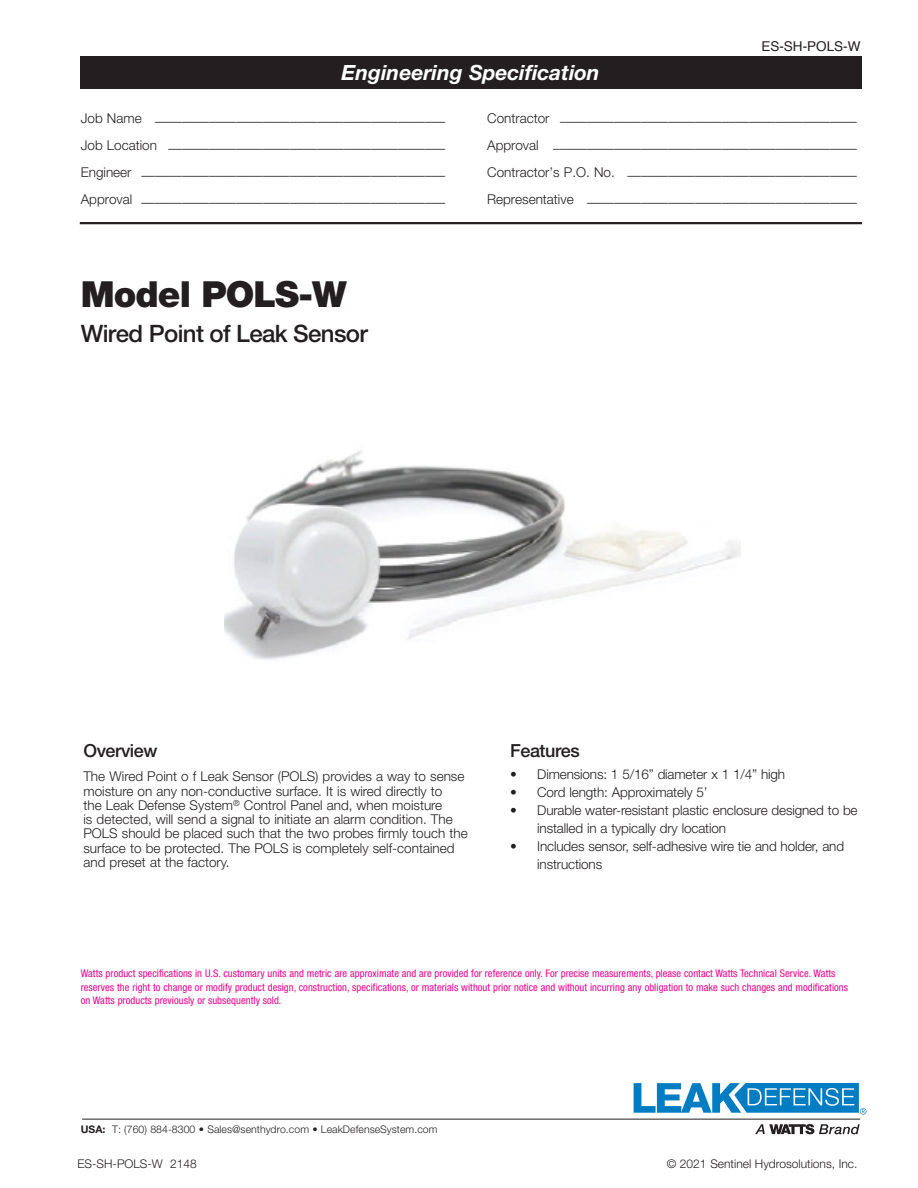
<style>
.page{position:relative;width:918px;height:1188px;background:#fff}
.page>*{position:absolute;margin:0;border:0;box-sizing:border-box;transform-origin:0 0}
._2_Head{font:900 36px "Helvetica Neue LT Std";letter-spacing:-.025em;color:#231f20}
._2_Head-2{font:500 24px "Helvetica Neue LT Std";letter-spacing:-.025em;color:#231f20}
.t1{font:italic 700 21px "Helvetica Neue LT Std";color:#fff}
._3_Head{font:500 18px "Helvetica Neue LT Std";letter-spacing:-.025em;color:#231f20}
.body{font:300 13.5px/14.2px "Helvetica Neue LT Std";color:#231f20}
.Sheet_Name{font:13.5px "Helvetica";color:#231f20}
.body-2{font:300 12px "Helvetica Neue LT Std";color:#231f20}
.Disclaimer{font:condensed 10.5px/13.2px "Helvetica Neue LT Std";letter-spacing:.005em;color:#ed028c}
.t2{font:300 10.5px "Helvetica Neue LT Std";letter-spacing:.005em;color:#231f20}
.s1{font-weight:700}
</style>
<div class="page">
<hr style="left:80px;top:222px;width:782px;height:2px;background:#231f20">
<div style="left:80px;top:57px;width:781px;height:32px;background:#231f20"></div>
<hr style="left:82px;top:1119px;width:778px;height:1px;background:#231f20">
<img style="left:225px;top:450px;width:516px;height:210px">
<svg style="left:634px;top:1083px;width:232px;height:32px"></svg>
<svg style="left:755px;top:1124px;width:105px;height:10px"></svg>
<p class="t1" style="left:341px;top:60px;width:260px">Engineering Specification</p>
<p class="Sheet_Name" style="left:761px;top:36px;width:101px">ES-SH-POLS-W</p>
<p class="body" style="left:81px;top:113px;width:366px">Job Name –––––––––––––––––––––––––––––––––––––––––––</p>
<p class="body" style="left:487px;top:113px;width:371px">Contractor ––––––––––––––––––––––––––––––––––––––––––––</p>
<p class="body" style="left:81px;top:141px;width:366px">Job Location –––––––––––––––––––––––––––––––––––––––––</p>
<p class="body" style="left:487px;top:141px;width:371px">Approval –––––––––––––––––––––––––––––––––––––––––––––</p>
<p class="body" style="left:81px;top:168px;width:366px">Engineer –––––––––––––––––––––––––––––––––––––––––––––</p>
<p class="body" style="left:487px;top:168px;width:371px">Contractor’s P.O. No. ––––––––––––––––––––––––––––––––––</p>
<p class="body" style="left:81px;top:195px;width:366px">Approval –––––––––––––––––––––––––––––––––––––––––––––</p>
<p class="body" style="left:487px;top:195px;width:371px">Representative ––––––––––––––––––––––––––––––––––––––––</p>
<p class="_2_Head" style="left:81px;top:273px;width:268px">Model POLS-W</p>
<p class="_2_Head-2" style="left:81px;top:319px;width:289px">Wired Point of Leak Sensor</p>
<p class="_3_Head" style="left:83px;top:739px;width:75px">Overview</p>
<p class="body" style="left:83px;top:769px;width:386px">The Wired Point o f Leak Sensor (POLS) provides a way to sense moisture on any non-conductive surface. It is wired directly to<br>the Leak Defense System<sup>®</sup> Control Panel and, when moisture<br>is detected, will send a signal to initiate an alarm condition. The POLS should be placed such that the two probes firmly touch the surface to be protected. The POLS is completely self-contained and preset at the factory.</p>
<p class="_3_Head" style="left:510px;top:740px;width:71px">Features</p>
<p class="body" style="left:510px;top:766px;width:276px">• Dimensions: 1 5/16” diameter x 1 1/4” high</p>
<p class="body" style="left:510px;top:784px;width:199px">• Cord length: Approximately 5’</p>
<p class="body" style="left:537px;top:801px;width:322px;line-height:18px;text-indent:-27px">• Durable water-resistant plastic enclosure designed to be installed in a typically dry location</p>
<p class="body" style="left:537px;top:837px;width:308px;line-height:18px;text-indent:-27px">• Includes sensor, self-adhesive wire tie and holder, and instructions</p>
<p class="Disclaimer" style="left:81px;top:967px;width:769px">Watts product specifications in U.S. customary units and metric are approximate and are provided for reference only. For precise measurements, please contact Watts Technical Service. Watts reserves the right to change or modify product design, construction, specifications, or materials without prior notice and without incurring any obligation to make such changes and modifications on Watts products previously or subsequently sold.</p>
<p class="t2" style="left:81px;top:1123px;width:358px"><span class="s1">USA:</span> T: (760) 884-8300 • Sales@senthydro.com • LeakDefenseSystem.com</p>
<p class="body-2" style="left:77px;top:1157px;width:121px">ES-SH-POLS-W 2148</p>
<p class="body-2" style="left:667px;top:1157px;width:192px">© 2021 Sentinel Hydrosolutions, Inc.</p>
</div>
